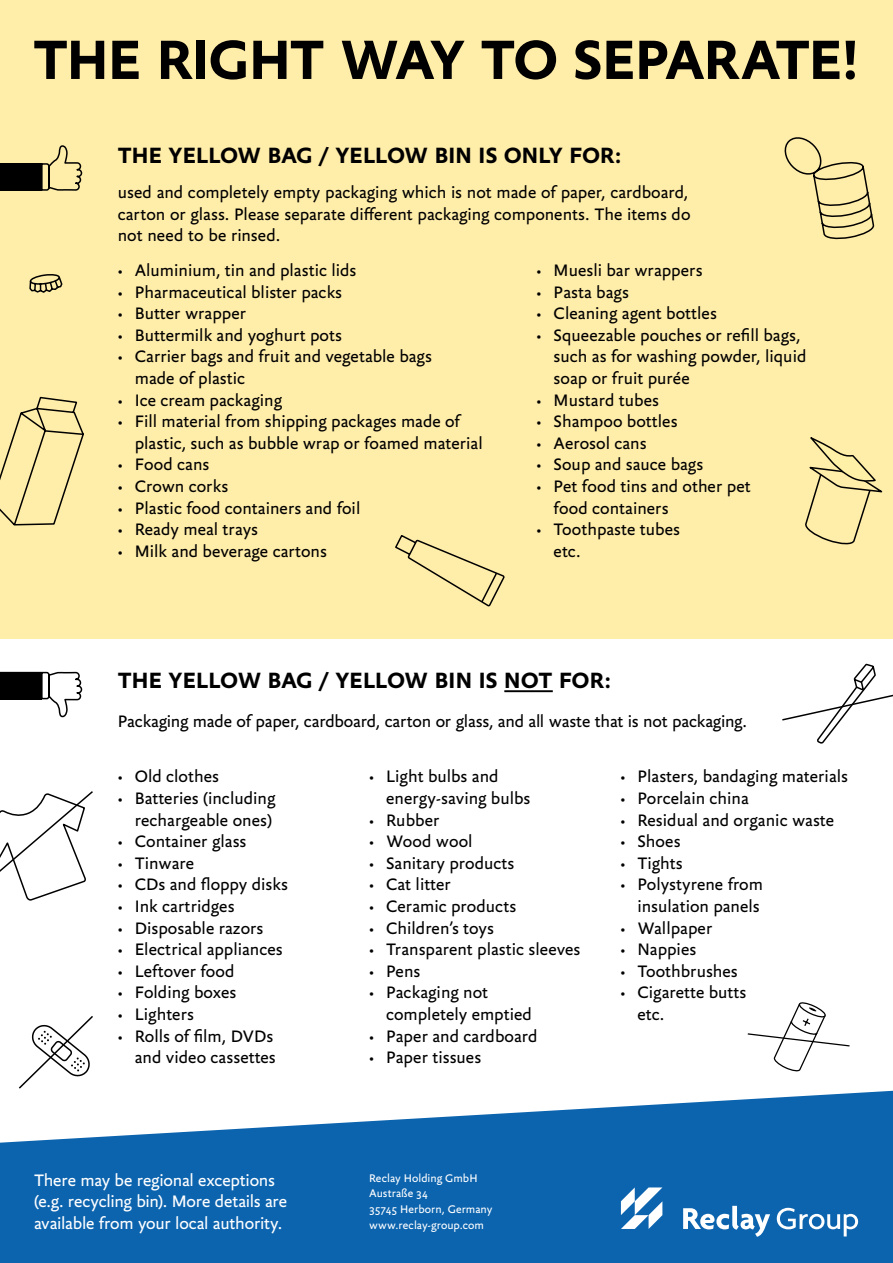
<style>
.page{position:relative;width:893px;height:1263px;background:#fff}
.page>*{position:absolute;margin:0;border:0;box-sizing:border-box;transform-origin:0 0}
.t1{font:700 60px "Yoga Sans Pro";letter-spacing:-.015em;color:#000}
.t2{font:700 24px "Yoga Sans Pro";letter-spacing:.005em;color:#000}
.t3{font:18px/21.6px "Yoga Sans Pro";color:#000}
.t4{font:18px/21.6px "Yoga Sans Pro";letter-spacing:-.015em;color:#fff}
.t5{font:12px/15.8px "Yoga Sans Pro";letter-spacing:.005em;color:#fff}
</style>
<div class="page">
<div style="left:0;top:0;width:893px;height:639px;background:#ffedaa"></div>
<hr style="left:504px;top:690px;width:49px;height:2px;background:#000">
<svg style="left:41px;top:145px;width:42px;height:46px"></svg>
<svg style="left:0;top:671px;width:83px;height:47px"></svg>
<svg style="left:0;top:1091px;width:893px;height:172px;fill:#0c64af"></svg>
<svg style="left:784px;top:137px;width:91px;height:103px"></svg>
<svg style="left:395px;top:535px;width:110px;height:72px"></svg>
<svg style="left:29px;top:274px;width:34px;height:19px"></svg>
<svg style="left:805px;top:437px;width:78px;height:108px"></svg>
<svg style="left:0;top:396px;width:84px;height:130px"></svg>
<svg style="left:782px;top:663px;width:111px;height:81px"></svg>
<svg style="left:0;top:791px;width:93px;height:109px"></svg>
<div style="left:0;top:163px;width:41px;height:28px;background:#000"></div>
<div style="left:0;top:672px;width:41px;height:27px;background:#000"></div>
<svg style="left:19px;top:1016px;width:74px;height:73px"></svg>
<svg style="left:683px;top:1206px;width:87px;height:31px"></svg>
<svg style="left:621px;top:1187px;width:41px;height:42px"></svg>
<svg style="left:777px;top:1208px;width:81px;height:28px"></svg>
<svg style="left:747px;top:1002px;width:103px;height:70px"></svg>
<h1 class="t1" style="left:33px;top:25px;width:829px">THE RIGHT WAY TO SEPARATE!</h1>
<h2 class="t2" style="left:118px;top:142px;width:505px">THE YELLOW BAG / YELLOW BIN IS ONLY FOR:</h2>
<p class="t3" style="left:118px;top:181px;width:574px;text-align:justify">used and completely empty packaging which is not made of paper, cardboard, carton or glass. Please separate different packaging components. The items do not need to be rinsed.</p>
<p class="t3" style="left:118px;top:259px;width:240px">• Aluminium, tin and plastic lids</p>
<p class="t3" style="left:118px;top:281px;width:226px">• Pharmaceutical blister packs</p>
<p class="t3" style="left:118px;top:302px;width:130px">• Butter wrapper</p>
<p class="t3" style="left:118px;top:324px;width:226px">• Buttermilk and yoghurt pots</p>
<p class="t3" style="left:135px;top:346px;width:299px;text-indent:-17px">• Carrier bags and fruit and vegetable bags made of plastic</p>
<p class="t3" style="left:118px;top:389px;width:166px">• Ice cream packaging</p>
<p class="t3" style="left:135px;top:410px;width:349px;text-indent:-17px">• Fill material from shipping packages made of plastic, such as bubble wrap or foamed material</p>
<p class="t3" style="left:118px;top:454px;width:93px">• Food cans</p>
<p class="t3" style="left:118px;top:475px;width:112px">• Crown corks</p>
<p class="t3" style="left:118px;top:497px;width:244px">• Plastic food containers and foil</p>
<p class="t3" style="left:118px;top:518px;width:142px">• Ready meal trays</p>
<p class="t3" style="left:118px;top:540px;width:211px">• Milk and beverage cartons</p>
<p class="t3" style="left:537px;top:259px;width:167px">• Muesli bar wrappers</p>
<p class="t3" style="left:537px;top:281px;width:94px">• Pasta bags</p>
<p class="t3" style="left:537px;top:302px;width:182px">• Cleaning agent bottles</p>
<p class="t3" style="left:554px;top:324px;width:254px;text-indent:-17px">• Squeezable pouches or refill bags, such as for washing powder, liquid soap or fruit purée</p>
<p class="t3" style="left:537px;top:389px;width:124px">• Mustard tubes</p>
<p class="t3" style="left:537px;top:410px;width:142px">• Shampoo bottles</p>
<p class="t3" style="left:537px;top:432px;width:112px">• Aerosol cans</p>
<p class="t3" style="left:537px;top:454px;width:168px">• Soup and sauce bags</p>
<p class="t3" style="left:554px;top:475px;width:199px;text-indent:-17px">• Pet food tins and other pet food containers</p>
<p class="t3" style="left:554px;top:518px;width:128px;text-indent:-17px">• Toothpaste tubes etc.</p>
<h2 class="t2" style="left:118px;top:667px;width:495px">THE YELLOW BAG / YELLOW BIN IS NOT FOR:</h2>
<p class="t3" style="left:118px;top:710px;width:631px">Packaging made of paper, cardboard, carton or glass, and all waste that is not packaging.</p>
<p class="t3" style="left:118px;top:766px;width:103px">• Old clothes</p>
<p class="t3" style="left:118px;top:787px;width:159px;text-align:right">• Batteries (including rechargeable ones)</p>
<p class="t3" style="left:118px;top:830px;width:130px">• Container glass</p>
<p class="t3" style="left:118px;top:852px;width:78px">• Tinware</p>
<p class="t3" style="left:118px;top:874px;width:172px">• CDs and floppy disks</p>
<p class="t3" style="left:118px;top:895px;width:118px">• Ink cartridges</p>
<p class="t3" style="left:118px;top:917px;width:147px">• Disposable razors</p>
<p class="t3" style="left:118px;top:938px;width:167px">• Electrical appliances</p>
<p class="t3" style="left:118px;top:960px;width:118px">• Leftover food</p>
<p class="t3" style="left:118px;top:982px;width:120px">• Folding boxes</p>
<p class="t3" style="left:118px;top:1003px;width:78px">• Lighters</p>
<p class="t3" style="left:118px;top:1025px;width:160px;text-align:right">• Rolls of film, DVDs and video cassettes</p>
<p class="t4" style="left:34px;top:1169px;width:255px">There may be regional exceptions (e.g. recycling bin). More details are available from your local authority.</p>
<p class="t3" style="left:386px;top:766px;width:146px;text-indent:-17px">• Light bulbs and energy-saving bulbs</p>
<p class="t3" style="left:369px;top:809px;width:72px">• Rubber</p>
<p class="t3" style="left:369px;top:830px;width:105px">• Wood wool</p>
<p class="t3" style="left:369px;top:852px;width:147px">• Sanitary products</p>
<p class="t3" style="left:369px;top:874px;width:83px">• Cat litter</p>
<p class="t3" style="left:369px;top:895px;width:149px">• Ceramic products</p>
<p class="t3" style="left:369px;top:917px;width:126px">• Children’s toys</p>
<p class="t3" style="left:369px;top:938px;width:213px">• Transparent plastic sleeves</p>
<p class="t3" style="left:369px;top:960px;width:53px">• Pens</p>
<p class="t3" style="left:386px;top:982px;width:147px;text-indent:-17px">• Packaging not completely emptied</p>
<p class="t3" style="left:369px;top:1025px;width:170px">• Paper and cardboard</p>
<p class="t3" style="left:369px;top:1046px;width:114px">• Paper tissues</p>
<p class="t3" style="left:620px;top:766px;width:229px">• Plasters, bandaging materials</p>
<p class="t3" style="left:620px;top:787px;width:130px">• Porcelain china</p>
<p class="t3" style="left:620px;top:809px;width:215px">• Residual and organic waste</p>
<p class="t3" style="left:620px;top:830px;width:62px">• Shoes</p>
<p class="t3" style="left:620px;top:852px;width:64px">• Tights</p>
<p class="t3" style="left:620px;top:874px;width:144px;text-align:right">• Polystyrene from insulation panels</p>
<p class="t3" style="left:620px;top:917px;width:93px">• Wallpaper</p>
<p class="t3" style="left:620px;top:938px;width:77px">• Nappies</p>
<p class="t3" style="left:620px;top:960px;width:119px">• Toothbrushes</p>
<p class="t3" style="left:637px;top:982px;width:110px;text-indent:-17px">• Cigarette butts etc.</p>
<p class="t5" style="left:369px;top:1170px;width:125px">Reclay Holding GmbH<br>Austraße 34<br>35745 Herborn, Germany www.reclay-group.com</p>
</div>
